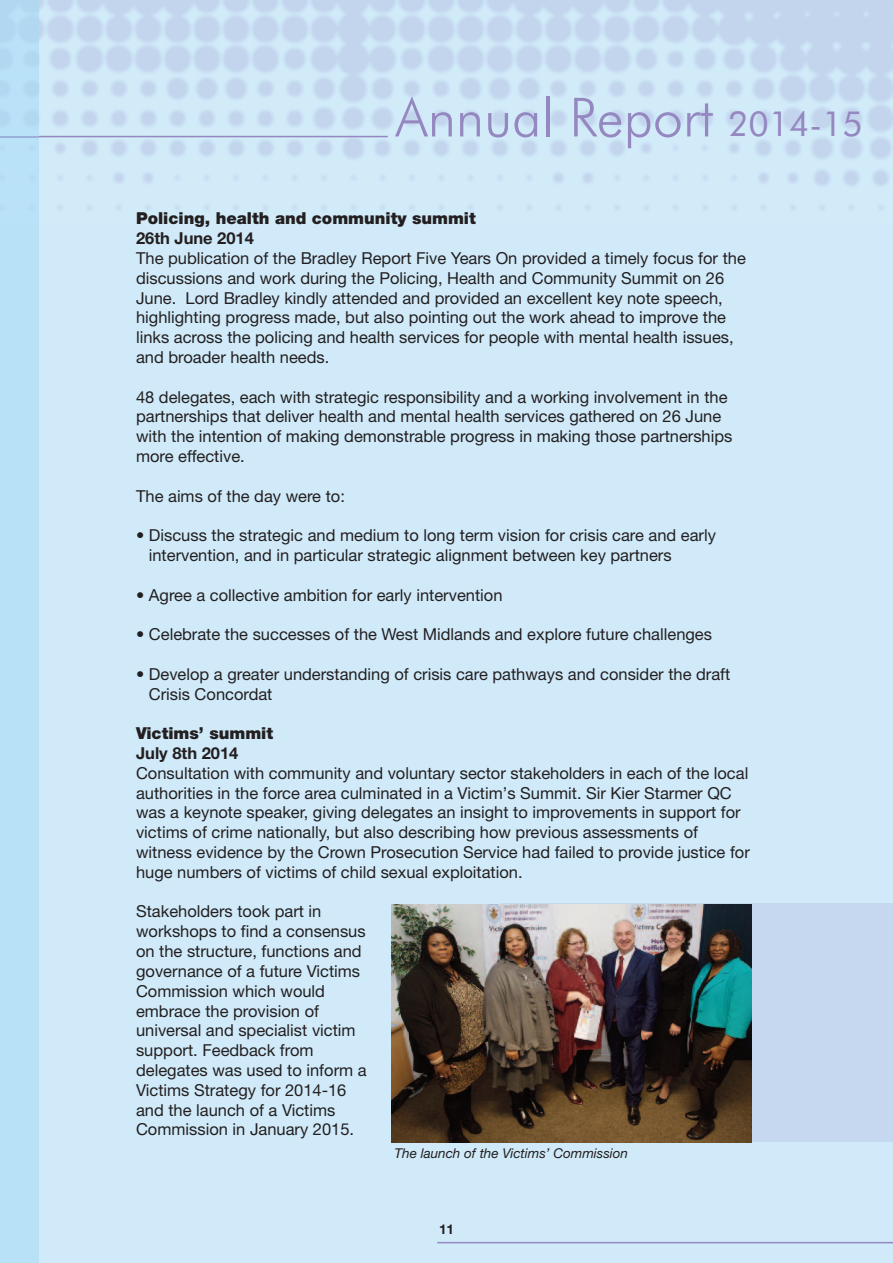
<style>
.page{position:relative;width:893px;height:1263px;background:#d0eaf9}
.page>*{position:absolute;margin:0;border:0;box-sizing:border-box;transform-origin:0 0}
.t1{font:300 54px "Futura BT";color:#9587c0}
.t2{font:16.5px/19.8px "Helvetica Neue LT";color:#231f20}
.t3{font:900 16.5px "Helvetica Neue LT";color:#231f20}
.t4{font:700 16.5px "Helvetica Neue LT";color:#231f20}
.t5{font:italic 13.5px "Helvetica Neue LT";color:#231f20}
.t6{font:700 13.5px "Helvetica Neue LT";color:#231f20}
.s1{font-weight:400;font-size:34.5px}
</style>
<div class="page">
<hr style="left:0;top:136px;width:388px;height:1px;background:#9587c0">
<hr style="left:437px;top:1242px;width:456px;height:1px;background:#9587c0">
<div style="left:0;top:225px;width:38px;height:1038px;background:#b8e0f6"></div>
<hr style="left:0;top:136px;width:38px;height:1px;background:#9cb1da">
<div style="left:502px;top:903px;width:391px;height:238px;background:#c5d8ef"></div>
<img style="left:391px;top:905px;width:360px;height:237px">
<h1 class="t1" style="left:395px;top:96px;width:469px">Annual Report <span class="s1">2014-15</span></h1>
<p class="t3" style="left:136px;top:213px;width:341px">Policing, health and community summit</p>
<p class="t4" style="left:136px;top:232px;width:119px">26th June 2014</p>
<p class="t2" style="left:136px;top:250px;width:611px">The publication of the Bradley Report Five Years On provided a timely focus for the discussions and work during the Policing, Health and Community Summit on 26<br>June. Lord Bradley kindly attended and provided an excellent key note speech, highlighting progress made, but also pointing out the work ahead to improve the links across the policing and health services for people with mental health issues, and broader health needs.</p>
<p class="t2" style="left:136px;top:388px;width:598px">48 delegates, each with strategic responsibility and a working involvement in the partnerships that deliver health and mental health services gathered on 26 June with the intention of making demonstrable progress in making those partnerships more effective.</p>
<p class="t2" style="left:136px;top:487px;width:210px">The aims of the day were to:</p>
<p class="t2" style="left:149px;top:527px;width:569px;text-indent:-13px">• Discuss the strategic and medium to long term vision for crisis care and early intervention, and in particular strategic alignment between key partners</p>
<p class="t2" style="left:136px;top:586px;width:368px">• Agree a collective ambition for early intervention</p>
<p class="t2" style="left:136px;top:626px;width:577px">• Celebrate the successes of the West Midlands and explore future challenges</p>
<p class="t2" style="left:149px;top:666px;width:583px;text-indent:-13px">• Develop a greater understanding of crisis care pathways and consider the draft<br>Crisis Concordat</p>
<p class="t3" style="left:136px;top:727px;width:139px">Victims’ summit</p>
<p class="t4" style="left:136px;top:747px;width:104px">July 8th 2014</p>
<p class="t2" style="left:136px;top:765px;width:615px">Consultation with community and voluntary sector stakeholders in each of the local authorities in the force area culminated in a Victim’s Summit. Sir Kier Starmer QC was a keynote speaker, giving delegates an insight to improvements in support for victims of crime nationally, but also describing how previous assessments of witness evidence by the Crown Prosecution Service had failed to provide justice for huge numbers of victims of child sexual exploitation.</p>
<p class="t2" style="left:136px;top:903px;width:232px">Stakeholders took part in workshops to find a consensus on the structure, functions and governance of a future Victims<br>Commission which would embrace the provision of universal and specialist victim support. Feedback from delegates was used to inform a<br>Victims Strategy for 2014-16 and the launch of a Victims<br>Commission in January 2015.</p>
<p class="t5" style="left:394px;top:1149px;width:235px">The launch of the Victims’ Commission</p>
<p class="t6" style="left:439px;top:1224px;width:16px">11</p>
</div>
